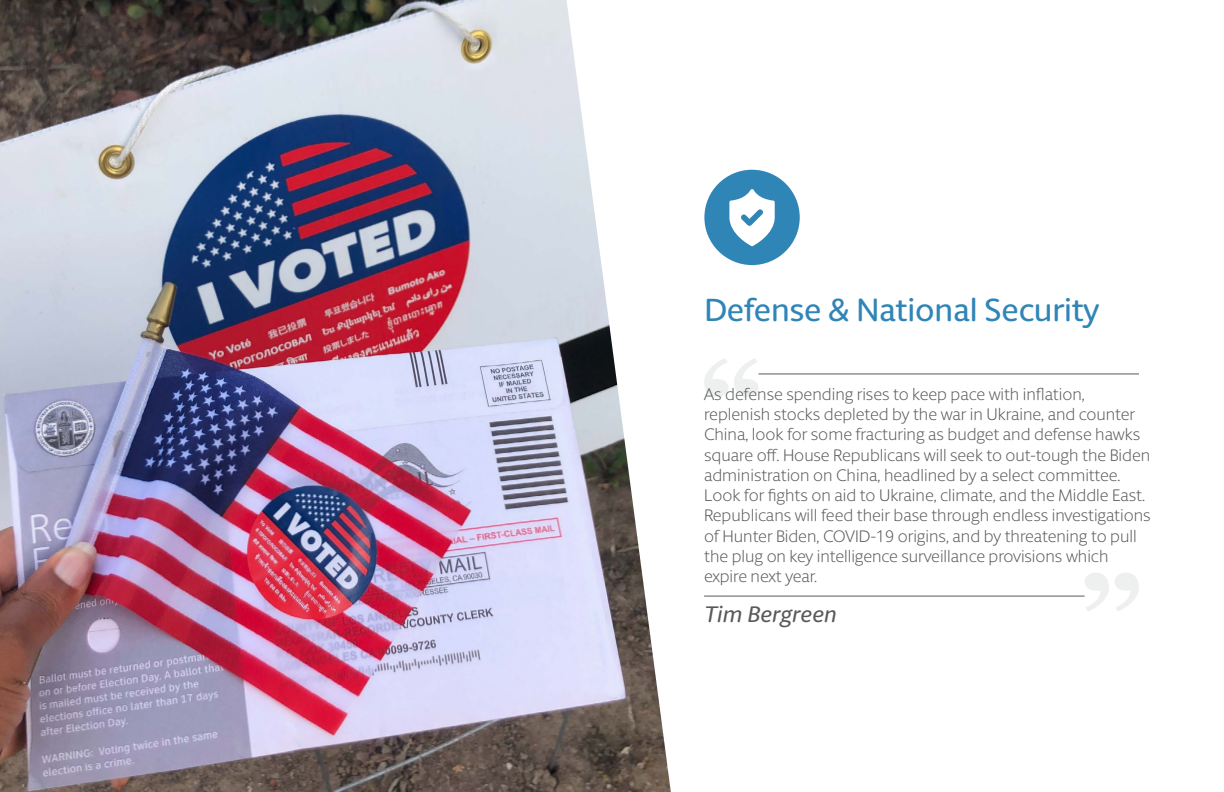
<style>
.page{position:relative;width:1224px;height:792px;background:#fff}
.page>*{position:absolute;margin:0;border:0;box-sizing:border-box;transform-origin:0 0}
.t1{font:500 32.2px "Berlingske Sans Round";color:#3085b7}
.t2{font:italic 500 22.6px "Berlingske Sans Round";color:#58595b}
.t3{font:300 16.8px/20.2px "Berlingske Sans Round";color:#58595b}
</style>
<div class="page">
<svg style="left:704px;top:358px;width:54px;height:39px"></svg>
<img style="left:0;top:0;width:671px;height:792px">
<svg style="left:1085px;top:573px;width:54px;height:38px"></svg>
<hr style="left:758px;top:374px;width:381px;height:1px;background:#58595b">
<hr style="left:704px;top:596px;width:381px;height:1px;background:#58595b">
<div style="left:704px;top:170px;width:96px;height:95px;background:#3085b7;border-radius:50%"></div>
<svg style="left:729px;top:189px;width:46px;height:57px"></svg>
<h1 class="t1" style="left:704px;top:288px;width:397px">Defense &amp; National Security</h1>
<p class="t3" style="left:704px;top:383px;width:448px">As defense spending rises to keep pace with inflation, replenish stocks depleted by the war in Ukraine, and counter China, look for some fracturing as budget and defense hawks square off. House Republicans will seek to out-tough the Biden administration on China, headlined by a select committee.<br>Look for fights on aid to Ukraine, climate, and the Middle East.<br>Republicans will feed their base through endless investigations of Hunter Biden, COVID-19 origins, and by threatening to pull the plug on key intelligence surveillance provisions which expire next year.</p>
<h2 class="t2" style="left:704px;top:598px;width:134px">Tim Bergreen</h2>
</div>
